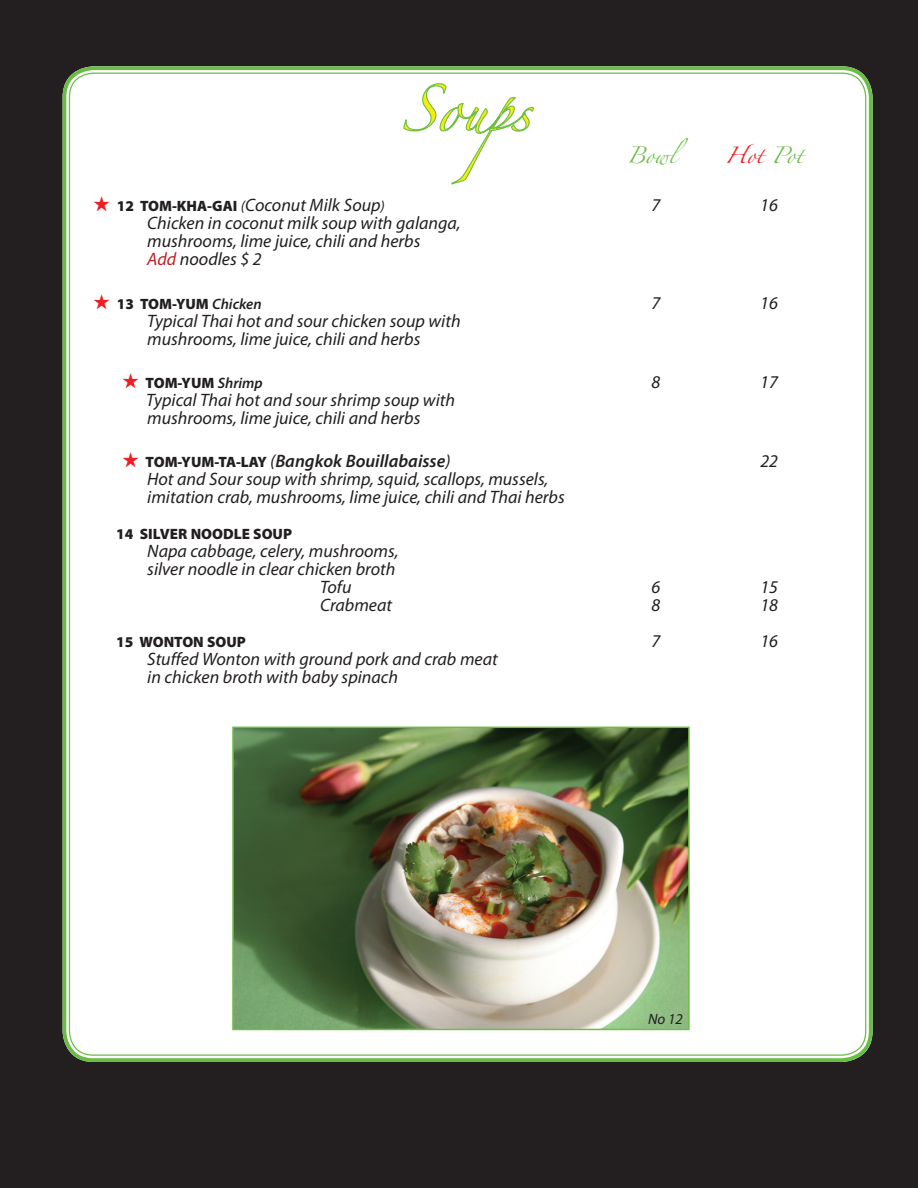
<style>
.page{position:relative;width:918px;height:1188px;background:#231f20}
.page>*{position:absolute;margin:0;border:0;box-sizing:border-box;transform-origin:0 0}
.t1{font:italic 18px/18px "Myriad Pro";color:#231f20}
.t2{font:italic 600 18px "Myriad Pro";color:#231f20}
.t3{font:900 15px "Myriad Pro";color:#231f20}
.t4{font:15px "Zapfino";color:#ee1f23}
.t5{font:15px "Zapfino";color:#69bd45}
.t6{font:italic 15px "Myriad Pro";color:#231f20}
.s1{color:#69bd45}
.s2{color:#ee1f23}
.s3{font-weight:900;font-style:normal;font-size:15px}
.s4{font-size:15px}
.s5{color:#be2025}
.s6{font-weight:600;font-style:italic}
.s7{font-weight:400}
.s8{color:#fff}
</style>
<div class="page">
<div style="left:66px;top:70px;width:803px;height:988px;background:#fff;border-radius:27px"></div>
<div style="left:63px;top:66px;width:810px;height:996px;border:4px solid #69bd45;border-radius:29px"></div>
<svg style="left:403px;top:83px;width:132px;height:102px"></svg>
<img style="left:235px;top:730px;width:452px;height:297px">
<div style="left:232px;top:727px;width:458px;height:303px;border:2px solid #6ebe44"></div>
<p class="t5" style="left:627px;top:149px;width:63px">Bowl</p>
<p class="t4" style="left:725px;top:149px;width:80px">Hot <span class="s1">Pot</span></p>
<p class="t1" style="left:93px;top:196px;width:293px"><span class="s2">★</span> <span class="s3">12 TOM-KHA-GAI</span> <span class="s4">(</span>Coconut Milk Soup<span class="s4">)</span></p>
<p class="t1" style="left:651px;top:196px;width:10px">7</p>
<p class="t1" style="left:760px;top:196px;width:19px">16</p>
<p class="t1" style="left:147px;top:214px;width:315px">Chicken in coconut milk soup with galanga, mushrooms, lime juice, chili and herbs<br><span class="s5">Add</span> noodles $ 2</p>
<p class="t3" style="left:93px;top:294px;width:170px"><span class="s2">★</span> 13 TOM-YUM <span class="s6">Chicken</span></p>
<p class="t1" style="left:651px;top:293px;width:10px">7</p>
<p class="t1" style="left:760px;top:293px;width:19px">16</p>
<p class="t1" style="left:147px;top:311px;width:315px">Typical Thai hot and sour chicken soup with mushrooms, lime juice, chili and herbs</p>
<p class="t3" style="left:122px;top:373px;width:142px"><span class="s2">★</span> TOM-YUM <span class="s6">Shrimp</span></p>
<p class="t1" style="left:651px;top:372px;width:10px">8</p>
<p class="t1" style="left:760px;top:372px;width:19px">17</p>
<p class="t1" style="left:146px;top:390px;width:310px">Typical Thai hot and sour shrimp soup with mushrooms, lime juice, chili and herbs</p>
<p class="t2" style="left:122px;top:450px;width:330px"><span class="s2">★</span> <span class="s3">TOM-YUM-TA-LAY</span> <span class="s7">(</span>Bangkok Bouillabaisse<span class="s7">)</span></p>
<p class="t1" style="left:760px;top:452px;width:45px">22 <span class="s8">5</span></p>
<p class="t1" style="left:147px;top:470px;width:419px">Hot and Sour soup with shrimp, squid, scallops, mussels, imitation crab, mushrooms, lime juice, chili and Thai herbs</p>
<p class="t3" style="left:116px;top:524px;width:177px">14 SILVER NOODLE SOUP</p>
<p class="t1" style="left:147px;top:542px;width:253px">Napa cabbage, celery, mushrooms,</p>
<p class="t1" style="left:147px;top:560px;width:250px">silver noodle in clear chicken broth</p>
<p class="t1" style="left:320px;top:578px;width:33px">Tofu</p>
<p class="t1" style="left:651px;top:578px;width:10px">6</p>
<p class="t1" style="left:760px;top:578px;width:19px">15</p>
<p class="t1" style="left:320px;top:596px;width:74px">Crabmeat</p>
<p class="t1" style="left:651px;top:596px;width:10px">8</p>
<p class="t1" style="left:760px;top:596px;width:19px">18</p>
<p class="t3" style="left:116px;top:632px;width:131px">15 WONTON SOUP</p>
<p class="t1" style="left:651px;top:632px;width:10px">7</p>
<p class="t1" style="left:760px;top:632px;width:19px">16</p>
<p class="t1" style="left:147px;top:650px;width:352px">Stuffed Wonton with ground pork and crab meat in chicken broth with baby spinach</p>
<p class="t6" style="left:648px;top:1010px;width:36px">No 12</p>
</div>
